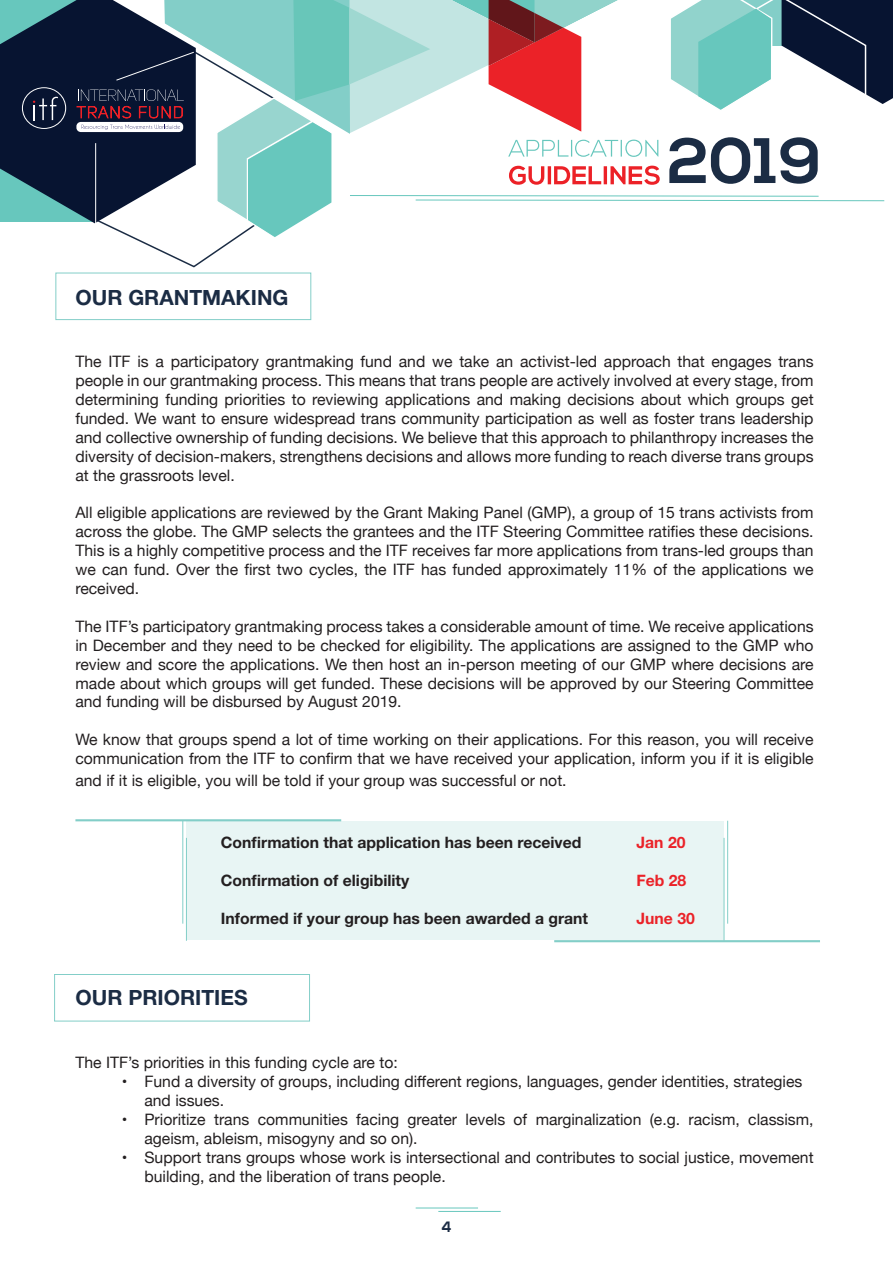
<style>
.page{position:relative;width:893px;height:1263px;background:#fff}
.page>*{position:absolute;margin:0;border:0;box-sizing:border-box;transform-origin:0 0}
.t1{font:700 21px "Helvetica Neue";color:#1b2c44}
.t2{font:15.75px/18.9px "Helvetica Neue";color:#231f20}
.t3{font:700 15.75px "Helvetica Neue";color:#231f20}
.t4{font:700 15.75px "Helvetica Neue";color:#eb2228}
.t5{font:700 15px "Nexa";color:#1b2c44}
</style>
<div class="page">
<svg style="left:0;top:0;width:893px;height:268px"></svg>
<hr style="left:416px;top:1207px;width:62px;height:1px;background:#67c7bd">
<hr style="left:438px;top:1211px;width:63px;height:1px;background:#67c7bd">
<div style="left:187px;top:821px;width:537px;height:119px;background:#e8f5f4"></div>
<div style="left:55px;top:273px;width:256px;height:47px;border:1px solid #83cec8"></div>
<hr style="left:182px;top:821px;width:1px;height:103px;background:#83cec8">
<hr style="left:727px;top:821px;width:1px;height:103px;background:#83cec8">
<hr style="left:186px;top:838px;width:1px;height:103px;background:#83cec8">
<hr style="left:724px;top:838px;width:1px;height:103px;background:#83cec8">
<hr style="left:75px;top:819px;width:266px;height:2px;background:#83cec8">
<hr style="left:554px;top:940px;width:266px;height:2px;background:#83cec8">
<div style="left:54px;top:974px;width:256px;height:47px;border:1px solid #83cec8"></div>
<h1 class="t1" style="left:75px;top:285px;width:215px">OUR GRANTMAKING</h1>
<p class="t2" style="left:75px;top:353px;width:740px;text-align:justify">The ITF is a participatory grantmaking fund and we take an activist-led approach that engages trans people in our grantmaking process. This means that trans people are actively involved at every stage, from determining funding priorities to reviewing applications and making decisions about which groups get funded. We want to ensure widespread trans community participation as well as foster trans leadership and collective ownership of funding decisions. We believe that this approach to philanthropy increases the diversity of decision-makers, strengthens decisions and allows more funding to reach diverse trans groups at the grassroots level.</p>
<p class="t2" style="left:75px;top:504px;width:740px;text-align:justify">All eligible applications are reviewed by the Grant Making Panel (GMP), a group of 15 trans activists from across the globe. The GMP selects the grantees and the ITF Steering Committee ratifies these decisions.<br>This is a highly competitive process and the ITF receives far more applications from trans-led groups than we can fund. Over the first two cycles, the ITF has funded approximately 11% of the applications we received.</p>
<p class="t2" style="left:75px;top:618px;width:740px;text-align:justify">The ITF’s participatory grantmaking process takes a considerable amount of time. We receive applications in December and they need to be checked for eligibility. The applications are assigned to the GMP who review and score the applications. We then host an in-person meeting of our GMP where decisions are made about which groups will get funded. These decisions will be approved by our Steering Committee and funding will be disbursed by August 2019.</p>
<p class="t2" style="left:75px;top:731px;width:740px">We know that groups spend a lot of time working on their applications. For this reason, you will receive communication from the ITF to confirm that we have received your application, inform you if it is eligible</p>
<p class="t2" style="left:75px;top:772px;width:493px">and if it is eligible, you will be told if your group was successful or not.</p>
<p class="t3" style="left:221px;top:832px;width:362px">Confirmation that application has been received</p>
<p class="t4" style="left:636px;top:832px;width:51px">Jan 20</p>
<p class="t3" style="left:221px;top:870px;width:190px">Confirmation of eligibility</p>
<p class="t4" style="left:636px;top:870px;width:51px">Feb 28</p>
<p class="t3" style="left:221px;top:908px;width:369px">Informed if your group has been awarded a grant</p>
<p class="t4" style="left:636px;top:908px;width:60px">June 30</p>
<h1 class="t1" style="left:75px;top:985px;width:174px">OUR PRIORITIES</h1>
<p class="t2" style="left:75px;top:1054px;width:324px">The ITF’s priorities in this funding cycle are to:</p>
<p class="t2" style="left:144px;top:1073px;width:659px;text-indent:-23px">• Fund a diversity of groups, including different regions, languages, gender identities, strategies and issues.</p>
<p class="t2" style="left:144px;top:1111px;width:671px;text-indent:-23px">• Prioritize trans communities facing greater levels of marginalization (e.g. racism, classism, ageism, ableism, misogyny and so on).</p>
<p class="t2" style="left:144px;top:1149px;width:671px;text-indent:-23px">• Support trans groups whose work is intersectional and contributes to social justice, movement building, and the liberation of trans people.</p>
<p class="t5" style="left:441px;top:1218px;width:12px">4</p>
</div>
